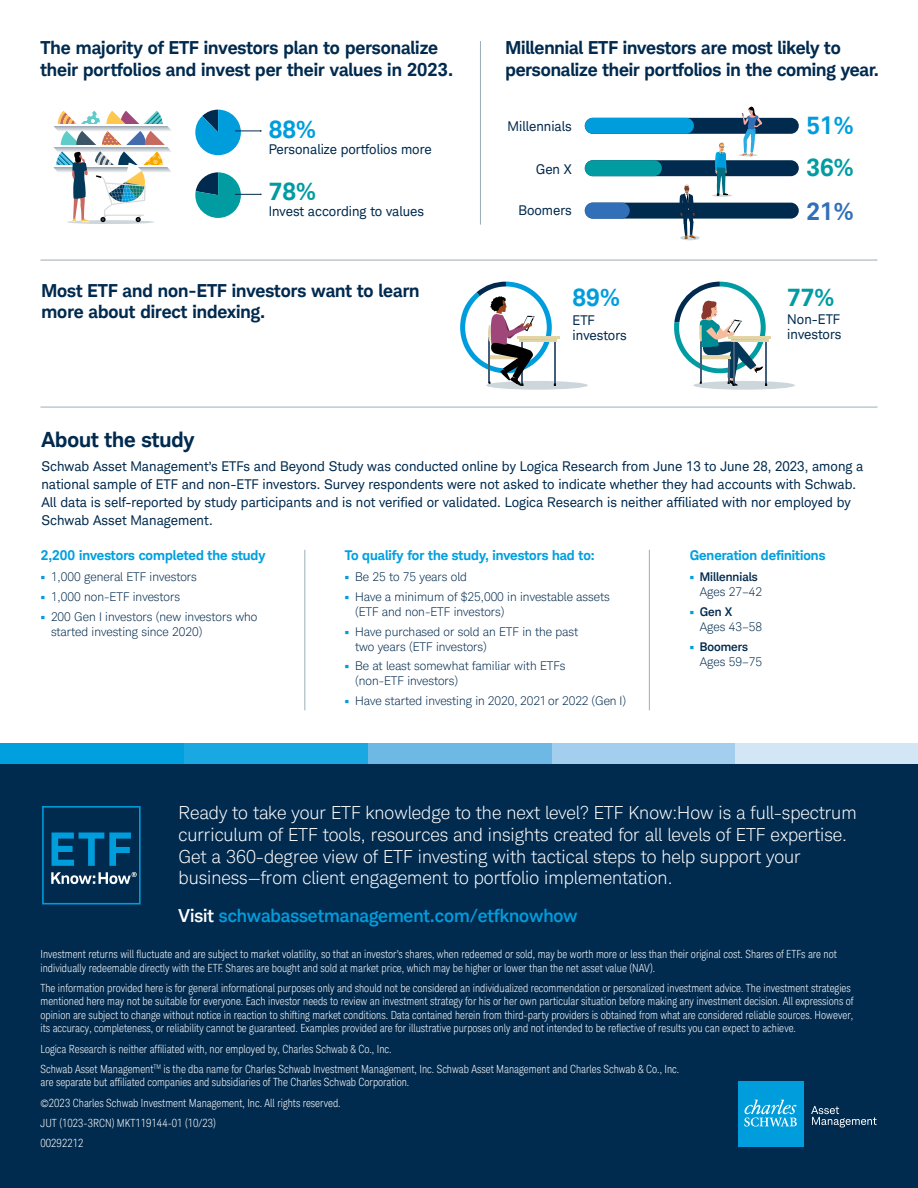
<style>
.page{position:relative;width:918px;height:1188px;background:#fff}
.page>*{position:absolute;margin:0;border:0;box-sizing:border-box;transform-origin:0 0}
.t1{font:700 24px "Charles Modern";color:#009ddc}
.t2{font:700 24px "Charles Modern";color:#009ca2}
.t3{font:700 24px "Charles Modern";color:#3170b8}
.t4{font:700 21px "Charles Modern";color:#002a4e}
.t5{font:300 18px/21.6px "Charles Modern";color:#fff}
.t6{font:700 18px/21.6px "Charles Modern";color:#002a4e}
.t7{font:500 18px "Charles Modern";color:#009ddc}
.t8{font:13.5px/18px "Charles Modern";color:#002a4e}
.t9{font:13.5px/15px "Charles Modern";color:#002a4e}
.t10{font:700 13.5px "Charles Modern";color:#00a0df}
.t11{font:300 12px/15px "Charles Modern";color:#002a4e}
.t12{font:500 12px/15px "Charles Modern";color:#002a4e}
.t13{font:300 condensed 11.25px/13.5px "Charles Modern";color:#fff}
.s1{font-weight:500;color:#009ddc}
.s2{color:#009ddc}
.s3{font-weight:300}
.s4{font-weight:500}
.s5{color:#fff}
</style>
<div class="page">
<div style="left:0;top:759px;width:918px;height:429px;background:#002a4e"></div>
<hr style="left:40px;top:260px;width:838px;height:1px;background:#9cadb7">
<hr style="left:40px;top:407px;width:838px;height:1px;background:#9cadb7">
<div style="left:42px;top:806px;width:99px;height:98px;border:2px solid #009ddc"></div>
<svg style="left:52px;top:832px;width:79px;height:34px"></svg>
<svg style="left:51px;top:872px;width:86px;height:12px"></svg>
<hr style="left:305px;top:550px;width:1px;height:160px;background:#9cadb7">
<hr style="left:649px;top:550px;width:1px;height:160px;background:#9cadb7">
<div style="left:738px;top:1081px;width:65px;height:66px;background:#009ddc"></div>
<svg style="left:744px;top:1100px;width:53px;height:27px"></svg>
<svg style="left:811px;top:1106px;width:66px;height:21px"></svg>
<div style="left:0;top:743px;width:185px;height:20px;background:#00a0df"></div>
<div style="left:185px;top:743px;width:183px;height:20px;background:#19a8e1"></div>
<div style="left:368px;top:743px;width:184px;height:20px;background:#6eb8e6"></div>
<div style="left:552px;top:743px;width:183px;height:20px;background:#a4ceed"></div>
<div style="left:735px;top:743px;width:183px;height:20px;background:#d2e6f5"></div>
<hr style="left:480px;top:41px;width:1px;height:184px;background:#9cadb7">
<svg style="left:67px;top:220px;width:87px;height:4px"></svg>
<svg style="left:54px;top:111px;width:117px;height:111px"></svg>
<svg style="left:195px;top:110px;width:67px;height:45px"></svg>
<svg style="left:195px;top:172px;width:67px;height:46px"></svg>
<div style="left:585px;top:118px;width:214px;height:16px;background:#002a4e;border-radius:8px"></div>
<div style="left:585px;top:118px;width:109px;height:16px;background:#009ddc;border-radius:8px"></div>
<div style="left:585px;top:160px;width:214px;height:16px;background:#002a4e;border-radius:8px"></div>
<div style="left:585px;top:160px;width:77px;height:16px;background:#009ca2;border-radius:8px"></div>
<div style="left:585px;top:203px;width:214px;height:16px;background:#002a4e;border-radius:8px"></div>
<div style="left:585px;top:203px;width:45px;height:16px;background:#3170b8;border-radius:8px"></div>
<hr style="left:712px;top:194px;width:20px;height:3px;background:#9cadb7;border-radius:50%">
<svg style="left:715px;top:143px;width:13px;height:53px"></svg>
<svg style="left:739px;top:106px;width:23px;height:50px"></svg>
<svg style="left:680px;top:235px;width:20px;height:5px"></svg>
<svg style="left:679px;top:184px;width:17px;height:55px"></svg>
<svg style="left:693px;top:381px;width:102px;height:9px"></svg>
<svg style="left:674px;top:282px;width:93px;height:104px"></svg>
<div style="left:731px;top:337px;width:37px;height:5px;background:#e3d4a6"></div>
<hr style="left:731px;top:338px;width:37px;height:1px;background:#c7ad8a">
<hr style="left:728px;top:336px;width:43px;height:2px;background:#e3d4a6">
<svg style="left:486px;top:381px;width:102px;height:9px"></svg>
<div style="left:520px;top:337px;width:37px;height:5px;background:#e3d4a6"></div>
<hr style="left:520px;top:338px;width:37px;height:1px;background:#c7ad8a">
<hr style="left:517px;top:336px;width:43px;height:2px;background:#e3d4a6">
<svg style="left:460px;top:282px;width:96px;height:104px"></svg>
<p class="t6" style="left:40px;top:37px;width:414px">The majority of ETF investors plan to personalize their portfolios and invest per their values in 2023.</p>
<p class="t1" style="left:269px;top:115px;width:49px">88%</p>
<p class="t9" style="left:269px;top:142px;width:165px">Personalize portfolios more</p>
<p class="t2" style="left:269px;top:176px;width:49px">78%</p>
<p class="t9" style="left:269px;top:203px;width:157px">Invest according to values</p>
<p class="t6" style="left:41px;top:279px;width:380px">Most ETF and non-ETF investors want to learn more about direct indexing.</p>
<p class="t6" style="left:505px;top:37px;width:375px">Millennial ETF investors are most likely to personalize their portfolios in the coming year.</p>
<p class="t9" style="left:508px;top:118px;width:66px">Millennials</p>
<p class="t1" style="left:806px;top:111px;width:49px">51%</p>
<p class="t2" style="left:806px;top:153px;width:49px">36%</p>
<p class="t9" style="left:518px;top:203px;width:55px">Boomers</p>
<p class="t3" style="left:806px;top:196px;width:49px">21%</p>
<p class="t9" style="left:536px;top:162px;width:38px">Gen X</p>
<p class="t1" style="left:573px;top:283px;width:49px">89%</p>
<p class="t2" style="left:787px;top:283px;width:49px">77%</p>
<p class="t9" style="left:573px;top:312px;width:56px">ETF investors</p>
<p class="t9" style="left:787px;top:312px;width:56px">Non-ETF investors</p>
<p class="t4" style="left:41px;top:426px;width:155px">About the study</p>
<p class="t8" style="left:41px;top:457px;width:824px">Schwab Asset Management’s ETFs and Beyond Study was conducted online by Logica Research from June 13 to June 28, 2023, among a national sample of ETF and non-ETF investors. Survey respondents were not asked to indicate whether they had accounts with Schwab.<br>All data is self-reported by study participants and is not verified or validated. Logica Research is neither affiliated with nor employed by Schwab Asset Management.</p>
<p class="t10" style="left:41px;top:547px;width:226px">2,200 investors completed the study</p>
<p class="t11" style="left:40px;top:570px;width:158px"><span class="s1">•</span> 1,000 general ETF investors</p>
<p class="t11" style="left:40px;top:589px;width:141px"><span class="s1">•</span> 1,000 non-ETF investors</p>
<p class="t11" style="left:51px;top:609px;width:208px;text-indent:-10px"><span class="s1">•</span> 200 Gen I investors (new investors who started investing since 2020)</p>
<p class="t10" style="left:345px;top:547px;width:251px">To qualify for the study, investors had to:</p>
<p class="t11" style="left:345px;top:570px;width:124px"><span class="s1">•</span> Be 25 to 75 years old</p>
<p class="t11" style="left:355px;top:589px;width:256px;text-indent:-10px"><span class="s1">•</span> Have a minimum of $25,000 in investable assets (ETF and non-ETF investors)</p>
<p class="t11" style="left:355px;top:624px;width:225px;text-indent:-10px"><span class="s1">•</span> Have purchased or sold an ETF in the past two years (ETF investors)</p>
<p class="t11" style="left:355px;top:658px;width:212px;text-indent:-10px"><span class="s1">•</span> Be at least somewhat familiar with ETFs (non-ETF investors)</p>
<p class="t11" style="left:345px;top:693px;width:283px"><span class="s1">•</span> Have started investing in 2020, 2021 or 2022 (Gen I)</p>
<p class="t10" style="left:690px;top:547px;width:137px">Generation definitions</p>
<p class="t12" style="left:700px;top:569px;width:64px;text-indent:-10px"><span class="s2">•</span> Millennials<br><span class="s3">Ages 27–42</span></p>
<p class="t11" style="left:700px;top:604px;width:64px;text-indent:-10px"><span class="s1">•</span> <span class="s4">Gen X<br></span>Ages 43–58</p>
<p class="t11" style="left:700px;top:639px;width:64px;text-indent:-10px"><span class="s1">•</span> <span class="s4">Boomers<br></span>Ages 59–75</p>
<p class="t5" style="left:179px;top:802px;width:680px">Ready to take your ETF knowledge to the next level? ETF Know:How is a full-spectrum curriculum of ETF tools, resources and insights created for all levels of ETF expertise.<br>Get a 360-degree view of ETF investing with tactical steps to help support your business—from client engagement to portfolio implementation.</p>
<p class="t7" style="left:179px;top:904px;width:401px"><span class="s5">Visit</span> schwabassetmanagement.com/etfknowhow</p>
<p class="t13" style="left:40px;top:948px;width:798px">Investment returns will fluctuate and are subject to market volatility, so that an investor’s shares, when redeemed or sold, may be worth more or less than their original cost. Shares of ETFs are not individually redeemable directly with the ETF. Shares are bought and sold at market price, which may be higher or lower than the net asset value (NAV).</p>
<p class="t13" style="left:40px;top:981px;width:815px">The information provided here is for general informational purposes only and should not be considered an individualized recommendation or personalized investment advice. The investment strategies mentioned here may not be suitable for everyone. Each investor needs to review an investment strategy for his or her own particular situation before making any investment decision. All expressions of opinion are subject to change without notice in reaction to shifting market conditions. Data contained herein from third-party providers is obtained from what are considered reliable sources. However, its accuracy, completeness, or reliability cannot be guaranteed. Examples provided are for illustrative purposes only and not intended to be reflective of results you can expect to achieve.</p>
<p class="t13" style="left:40px;top:1042px;width:353px">Logica Research is neither affiliated with, nor employed by, Charles Schwab &amp; Co., Inc.</p>
<p class="t13" style="left:40px;top:1062px;width:640px">Schwab Asset Management<sup>TM</sup> is the dba name for Charles Schwab Investment Management, Inc. Schwab Asset Management and Charles Schwab &amp; Co., Inc. are separate but affiliated companies and subsidiaries of The Charles Schwab Corporation.</p>
<p class="t13" style="left:40px;top:1096px;width:302px">©2023 Charles Schwab Investment Management, Inc. All rights reserved.</p>
<p class="t13" style="left:40px;top:1116px;width:177px">JUT (1023-3RCN) MKT119144-01 (10/23)</p>
<p class="t13" style="left:40px;top:1137px;width:45px">00292212</p>
</div>
